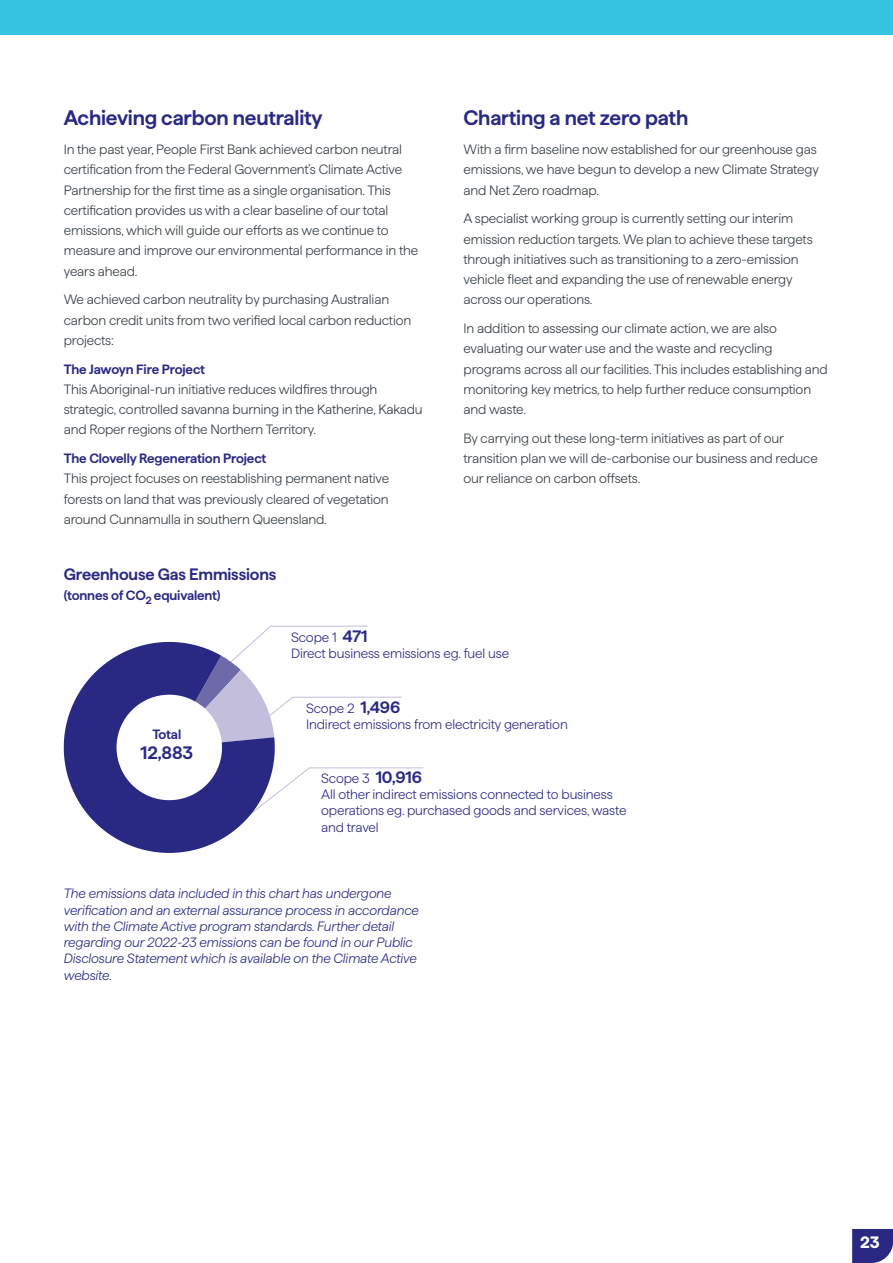
<style>
.page{position:relative;width:893px;height:1263px;background:#fff}
.page>*{position:absolute;margin:0;border:0;box-sizing:border-box;transform-origin:0 0}
.t1{font:600 21px "Haffer";letter-spacing:-.01em;color:#292984}
.t2{font:600 18px "Haffer";color:#292984}
.t3{font:600 16.5px "Haffer";letter-spacing:-.01em;color:#292984}
.t4{font:700 16.5px "Haffer";color:#fff}
.t5{font:300 13.5px/20.2px "Haffer";letter-spacing:-.01em;color:#333c42}
.t6{font:italic 300 13.5px/16.2px "Haffer";letter-spacing:-.01em;color:#292984}
.t7{font:300 13.5px/16.2px "Haffer";letter-spacing:-.01em;color:#292984}
.t8{font:600 13.5px "Haffer";letter-spacing:-.01em;color:#292984}
.s1{font-weight:600;font-size:16.5px}
</style>
<div class="page">
<svg style="left:852px;top:1229px;width:41px;height:34px"></svg>
<svg style="left:64px;top:625px;width:360px;height:228px"></svg>
<div style="left:0;top:0;width:893px;height:34px;background:#34c3e0"></div>
<h1 class="t1" style="left:64px;top:102px;width:260px">Achieving carbon neutrality</h1>
<p class="t5" style="left:64px;top:138px;width:356px">In the past year, People First Bank achieved carbon neutral certification from the Federal Government’s Climate Active Partnership for the first time as a single organisation. This certification provides us with a clear baseline of our total emissions, which will guide our efforts as we continue to measure and improve our environmental performance in the years ahead.</p>
<p class="t5" style="left:64px;top:288px;width:349px">We achieved carbon neutrality by purchasing Australian carbon credit units from two verified local carbon reduction projects:</p>
<p class="t8" style="left:64px;top:359px;width:143px">The Jawoyn Fire Project</p>
<p class="t5" style="left:64px;top:378px;width:360px">This Aboriginal-run initiative reduces wildfires through strategic, controlled savanna burning in the Katherine, Kakadu and Roper regions of the Northern Territory.</p>
<p class="t8" style="left:64px;top:448px;width:204px">The Clovelly Regeneration Project</p>
<p class="t5" style="left:64px;top:467px;width:327px;text-align:justify">This project focuses on reestablishing permanent native forests on land that was previously cleared of vegetation around Cunnamulla in southern Queensland.</p>
<p class="t3" style="left:64px;top:561px;width:214px">Greenhouse Gas Emmissions</p>
<p class="t8" style="left:64px;top:585px;width:158px">(tonnes of CO<sub>2</sub> equivalent)</p>
<h1 class="t1" style="left:463px;top:102px;width:226px">Charting a net zero path</h1>
<p class="t5" style="left:463px;top:138px;width:357px">With a firm baseline now established for our greenhouse gas emissions, we have begun to develop a new Climate Strategy and Net Zero roadmap.</p>
<p class="t5" style="left:463px;top:207px;width:351px">A specialist working group is currently setting our interim emission reduction targets. We plan to achieve these targets through initiatives such as transitioning to a zero-emission vehicle fleet and expanding the use of renewable energy across our operations.</p>
<p class="t5" style="left:463px;top:317px;width:366px">In addition to assessing our climate action, we are also evaluating our water use and the waste and recycling programs across all our facilities. This includes establishing and monitoring key metrics, to help further reduce consumption and waste.</p>
<p class="t5" style="left:463px;top:427px;width:356px">By carrying out these long-term initiatives as part of our transition plan we will de-carbonise our business and reduce our reliance on carbon offsets.</p>
<p class="t8" style="left:152px;top:724px;width:30px">Total</p>
<h2 class="t2" style="left:140px;top:739px;width:54px">12,883</h2>
<p class="t7" style="left:291px;top:628px;width:220px">Scope 1 <span class="s1">471<br></span>Direct business emissions eg. fuel use</p>
<p class="t7" style="left:306px;top:699px;width:263px">Scope 2 <span class="s1">1,496<br></span>Indirect emissions from electricity generation</p>
<p class="t7" style="left:321px;top:769px;width:307px">Scope 3 <span class="s1">10,916<br></span>All other indirect emissions connected to business operations eg. purchased goods and services, waste and travel</p>
<p class="t6" style="left:64px;top:884px;width:357px">The emissions data included in this chart has undergone verification and an external assurance process in accordance with the Climate Active program standards. Further detail regarding our 2022-23 emissions can be found in our Public Disclosure Statement which is available on the Climate Active website.</p>
<p class="t4" style="left:860px;top:1229px;width:22px">23</p>
</div>
